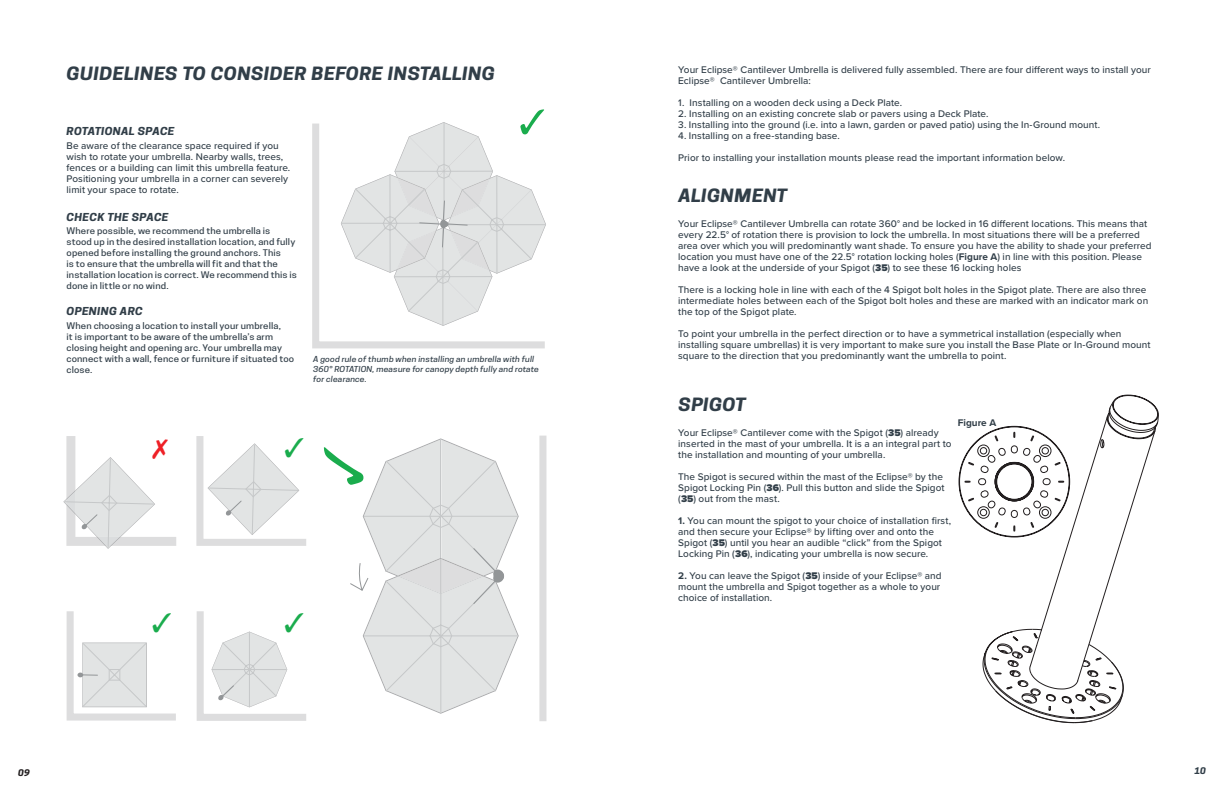
<style>
.page{position:relative;width:1224px;height:792px;background:#fff}
.page>*{position:absolute;margin:0;border:0;box-sizing:border-box;transform-origin:0 0}
.t1{font:italic 700 17.2px "Cooper Hewitt";letter-spacing:.025em;color:#313e48;scale:1.13 1}
.t2{font:italic 700 10.3px "Cooper Hewitt";letter-spacing:.025em;color:#313e48;scale:1.13 1}
.t3{font:500 10px/11px "Proxima Nova";letter-spacing:.005em;color:#313e48}
.t4{font:700 10px "Proxima Nova";color:#313e48}
.t5{font:500 8.6px/11px "Cooper Hewitt";letter-spacing:.01em;color:#313e48;scale:1.13 1}
.t6{font:italic 700 8.6px "Cooper Hewitt";color:#231f20;scale:1.13 1}
.t7{font:italic 700 8.6px "Cooper Hewitt";color:#313e48;scale:1.13 1}
.t8{font:italic 500 7.7px/10px "Cooper Hewitt";letter-spacing:.015em;color:#313e48;scale:1.13 1}
.s1{font-weight:700}
.s2{font-weight:900}
</style>
<div class="page">
<svg style="left:312px;top:123px;width:233px;height:226px"></svg>
<svg style="left:341px;top:109px;width:205px;height:217px"></svg>
<div style="left:539px;top:436px;width:7px;height:285px;background:#ddddde"></div>
<svg style="left:324px;top:438px;width:195px;height:276px"></svg>
<svg style="left:1044px;top:719px;width:56px;height:4px"></svg>
<svg style="left:984px;top:395px;width:175px;height:324px"></svg>
<svg style="left:959px;top:426px;width:111px;height:111px"></svg>
<svg style="left:66px;top:611px;width:110px;height:110px"></svg>
<svg style="left:63px;top:436px;width:113px;height:113px"></svg>
<svg style="left:196px;top:436px;width:110px;height:110px"></svg>
<svg style="left:196px;top:611px;width:110px;height:110px"></svg>
<p class="t1" style="left:67px;top:63px;width:380px">GUIDELINES TO CONSIDER BEFORE INSTALLING</p>
<p class="t2" style="left:67px;top:125px;width:97px">ROTATIONAL SPACE</p>
<p class="t3" style="left:67px;top:141px;width:225px">Be aware of the clearance space required if you wish to rotate your umbrella. Nearby walls, trees, fences or a building can limit this umbrella feature.<br>Positioning your umbrella in a corner can severely limit your space to rotate.</p>
<p class="t2" style="left:67px;top:211px;width:92px">CHECK THE SPACE</p>
<p class="t5" style="left:67px;top:226px;width:205px">Where possible, we recommend the umbrella is stood up in the desired installation location, and fully opened before installing the ground anchors. This<br>is to ensure that the umbrella will fit and that the installation location is correct. We recommend this is done in little or no wind.</p>
<p class="t2" style="left:67px;top:305px;width:69px">OPENING ARC</p>
<p class="t5" style="left:67px;top:320px;width:203px">When choosing a location to install your umbrella,<br>it is important to be aware of the umbrella’s arm closing height and opening arc. Your umbrella may connect with a wall, fence or furniture if situated too close.</p>
<p class="t8" style="left:313px;top:354px;width:201px">A good rule of thumb when installing an umbrella with full<br>360° ROTATION, measure for canopy depth fully and rotate for clearance.</p>
<p class="t3" style="left:678px;top:64px;width:474px">Your Eclipse® Cantilever Umbrella is delivered fully assembled. There are four different ways to install your<br>Eclipse® Cantilever Umbrella:</p>
<p class="t3" style="left:678px;top:97px;width:226px">1. Installing on a wooden deck using a Deck Plate.</p>
<p class="t3" style="left:678px;top:108px;width:312px">2. Installing on an existing concrete slab or pavers using a Deck Plate.</p>
<p class="t3" style="left:678px;top:119px;width:423px">3. Installing into the ground (i.e. into a lawn, garden or paved patio) using the In-Ground mount.</p>
<p class="t3" style="left:678px;top:130px;width:163px">4. Installing on a free-standing base.</p>
<p class="t3" style="left:678px;top:152px;width:388px">Prior to installing your installation mounts please read the important information below.</p>
<p class="t1" style="left:679px;top:186px;width:98px">ALIGNMENT</p>
<p class="t3" style="left:678px;top:218px;width:475px">Your Eclipse® Cantilever Umbrella can rotate 360° and be locked in 16 different locations. This means that every 22.5° of rotation there is provision to lock the umbrella. In most situations there will be a preferred area over which you will predominantly want shade. To ensure you have the ability to shade your preferred location you must have one of the 22.5° rotation locking holes (<span class="s1">Figure A</span>) in line with this position. Please have a look at the underside of your Spigot (<span class="s2">35</span>) to see these 16 locking holes</p>
<p class="t3" style="left:678px;top:284px;width:472px">There is a locking hole in line with each of the 4 Spigot bolt holes in the Spigot plate. There are also three intermediate holes between each of the Spigot bolt holes and these are marked with an indicator mark on the top of the Spigot plate.</p>
<p class="t3" style="left:678px;top:328px;width:474px">To point your umbrella in the perfect direction or to have a symmetrical installation (especially when installing square umbrellas) it is very important to make sure you install the Base Plate or In-Ground mount square to the direction that you predominantly want the umbrella to point.</p>
<p class="t1" style="left:679px;top:394px;width:61px">SPIGOT</p>
<p class="t4" style="left:958px;top:417px;width:40px">Figure A</p>
<p class="t3" style="left:678px;top:427px;width:275px">Your Eclipse® Cantilever come with the Spigot (<span class="s2">35</span>) already inserted in the mast of your umbrella. It is a an integral part to the installation and mounting of your umbrella.</p>
<p class="t3" style="left:678px;top:471px;width:268px">The Spigot is secured within the mast of the Eclipse® by the<br>Spigot Locking Pin (<span class="s2">36</span>). Pull this button and slide the Spigot (<span class="s2">35</span>) out from the mast.</p>
<p class="t3" style="left:678px;top:515px;width:274px"><span class="s1">1.</span> You can mount the spigot to your choice of installation first, and then secure your Eclipse® by lifting over and onto the Spigot (<span class="s2">35</span>) until you hear an audible “click” from the Spigot Locking Pin (<span class="s2">36</span>), indicating your umbrella is now secure.</p>
<p class="t3" style="left:678px;top:570px;width:265px"><span class="s1">2.</span> You can leave the Spigot (<span class="s2">35</span>) inside of your Eclipse® and mount the umbrella and Spigot together as a whole to your choice of installation.</p>
<p class="t6" style="left:18px;top:768px;width:12px">09</p>
<p class="t7" style="left:1194px;top:766px;width:12px">10</p>
</div>
